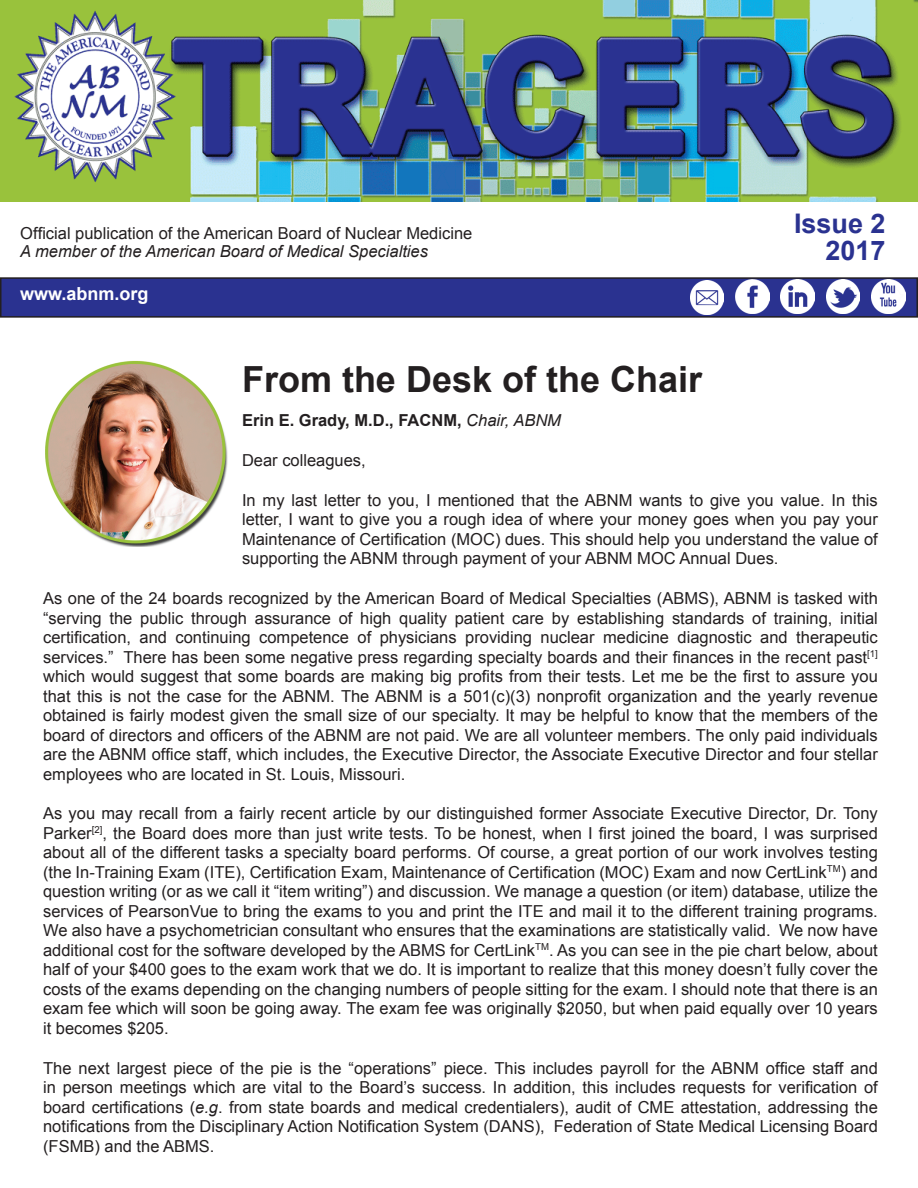
<style>
.page{position:relative;width:918px;height:1188px;background:#fff}
.page>*{position:absolute;margin:0;border:0;box-sizing:border-box;transform-origin:0 0}
.t1{font:700 36px "Arial";color:#231f20}
.t2{font:700 27px/27px "Arial";color:#2a3290;text-align:right}
.t3{font:700 18px "Arial";color:#fff}
.t4{font:16.5px/19.5px "Arial";color:#231f20;text-align:justify}
.t5{font:italic 16.5px "Arial";color:#231f20}
.t6{font:700 16.5px "Arial";color:#231f20}
.s1{font-weight:400;font-style:italic}
.s2{font-style:italic}
</style>
<div class="page">
<div style="left:1px;top:278px;width:916px;height:39px;background:#2a3290"></div>
<div style="left:0;top:277px;width:918px;height:41px;border:2px solid #231f20"></div>
<img style="left:0;top:0;width:918px;height:201px">
<img style="left:690px;top:281px;width:34px;height:33px">
<img style="left:781px;top:280px;width:33px;height:33px">
<img style="left:872px;top:280px;width:33px;height:33px">
<img style="left:735px;top:280px;width:34px;height:33px">
<img style="left:826px;top:280px;width:34px;height:33px">
<img style="left:45px;top:361px;width:183px;height:185px">
<p class="t4" style="left:20px;top:223px;width:454px">Official publication of the American Board of Nuclear Medicine</p>
<p class="t5" style="left:20px;top:240px;width:409px">A member of the American Board of Medical Specialties</p>
<p class="t3" style="left:20px;top:282px;width:130px">www.abnm.org</p>
<h2 class="t2" style="left:794px;top:210px;width:93px">Issue 2<br>2017</h2>
<h1 class="t1" style="left:242px;top:355px;width:462px">From the Desk of the Chair</h1>
<p class="t6" style="left:242px;top:410px;width:321px">Erin E. Grady, M.D., FACNM, <span class="s1">Chair, ABNM</span></p>
<p class="t4" style="left:242px;top:451px;width:125px">Dear colleagues,</p>
<p class="t4" style="left:242px;top:490px;width:637px">In my last letter to you, I mentioned that the ABNM wants to give you value. In this letter, I want to give you a rough idea of where your money goes when you pay your Maintenance of Certification (MOC) dues. This should help you understand the value of supporting the ABNM through payment of your ABNM MOC Annual Dues.</p>
<p class="t4" style="left:43px;top:589px;width:836px">As one of the 24 boards recognized by the American Board of Medical Specialties (ABMS), ABNM is tasked with “serving the public through assurance of high quality patient care by establishing standards of training, initial certification, and continuing competence of physicians providing nuclear medicine diagnostic and therapeutic services.” There has been some negative press regarding specialty boards and their finances in the recent past<sup>[1] </sup>which would suggest that some boards are making big profits from their tests. Let me be the first to assure you that this is not the case for the ABNM. The ABNM is a 501(c)(3) nonprofit organization and the yearly revenue obtained is fairly modest given the small size of our specialty. It may be helpful to know that the members of the board of directors and officers of the ABNM are not paid. We are all volunteer members. The only paid individuals are the ABNM office staff, which includes, the Executive Director, the Associate Executive Director and four stellar employees who are located in St. Louis, Missouri.</p>
<p class="t4" style="left:43px;top:804px;width:836px">As you may recall from a fairly recent article by our distinguished former Associate Executive Director, Dr. Tony Parker<sup>[2]</sup>, the Board does more than just write tests. To be honest, when I first joined the board, I was surprised about all of the different tasks a specialty board performs. Of course, a great portion of our work involves testing (the In-Training Exam (ITE), Certification Exam, Maintenance of Certification (MOC) Exam and now CertLink<sup>TM</sup>) and question writing (or as we call it “item writing”) and discussion. We manage a question (or item) database, utilize the services of PearsonVue to bring the exams to you and print the ITE and mail it to the different training programs.<br>We also have a psychometrician consultant who ensures that the examinations are statistically valid. We now have additional cost for the software developed by the ABMS for CertLink<sup>TM</sup>. As you can see in the pie chart below, about half of your $400 goes to the exam work that we do. It is important to realize that this money doesn’t fully cover the costs of the exams depending on the changing numbers of people sitting for the exam. I should note that there is an exam fee which will soon be going away. The exam fee was originally $2050, but when paid equally over 10 years it becomes $205.</p>
<p class="t4" style="left:43px;top:1058px;width:836px">The next largest piece of the pie is the “operations” piece. This includes payroll for the ABNM office staff and in person meetings which are vital to the Board’s success. In addition, this includes requests for verification of board certifications (<span class="s2">e.g</span>. from state boards and medical credentialers), audit of CME attestation, addressing the notifications from the Disciplinary Action Notification System (DANS), Federation of State Medical Licensing Board (FSMB) and the ABMS.</p>
</div>
